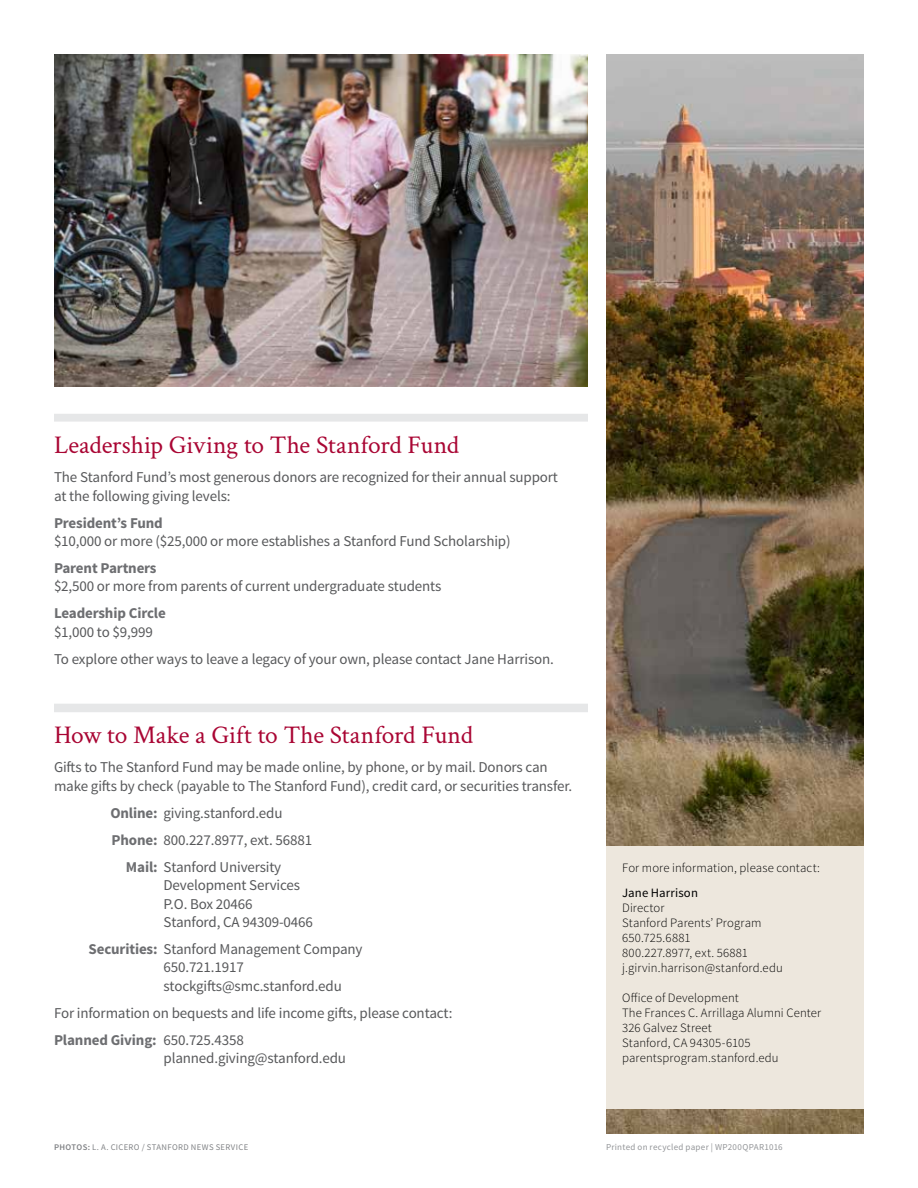
<style>
.page{position:relative;width:918px;height:1188px;background:#fff}
.page>*{position:absolute;margin:0;border:0;box-sizing:border-box;transform-origin:0 0}
.t1{font:25.5px "Crimson";letter-spacing:-.005em;color:#a90533}
.t2{font:15px/18.3px "Source Sans Pro";letter-spacing:-.01em;color:#58595b}
.t3{font:700 15px "Source Sans Pro";letter-spacing:-.01em;color:#6d6e71}
.t4{font:300 12.75px/15px "Source Sans Pro";letter-spacing:.01em;color:#000}
.t5{font:12.75px "Source Sans Pro";letter-spacing:.01em;color:#000}
.t6{font:9px "Source Sans Pro";letter-spacing:.03em;color:#939598}
.t7{font:8.7px "Source Sans Pro";letter-spacing:.04em;color:#808285}
.s1{font-weight:700;color:#6d6e71}
.s2{font-weight:600}
</style>
<div class="page">
<img style="left:606px;top:1109px;width:258px;height:25px">
<img style="left:606px;top:54px;width:258px;height:793px">
<svg style="left:54px;top:414px;width:534px;height:8px;background:#e7e8e9"></svg>
<div style="left:54px;top:704px;width:534px;height:8px;background:#e6e7e8"></div>
<div style="left:606px;top:847px;width:258px;height:262px;background:#ede7dd"></div>
<img style="left:54px;top:54px;width:534px;height:333px">
<h1 class="t1" style="left:54px;top:427px;width:407px">Leadership Giving to The Stanford Fund</h1>
<p class="t2" style="left:54px;top:468px;width:505px">The Stanford Fund’s most generous donors are recognized for their annual support at the following giving levels:</p>
<p class="t3" style="left:54px;top:513px;width:110px">President’s Fund</p>
<p class="t2" style="left:54px;top:532px;width:458px">$10,000 or more ($25,000 or more establishes a Stanford Fund Scholarship)</p>
<p class="t3" style="left:54px;top:558px;width:104px">Parent Partners</p>
<p class="t2" style="left:54px;top:578px;width:389px">$2,500 or more from parents of current undergraduate students</p>
<p class="t3" style="left:54px;top:604px;width:113px">Leadership Circle</p>
<p class="t2" style="left:54px;top:619px;width:501px;line-height:27px">$1,000 to $9,999<br>To explore other ways to leave a legacy of your own, please contact Jane Harrison.</p>
<h1 class="t1" style="left:54px;top:717px;width:421px">How to Make a Gift to The Stanford Fund</h1>
<p class="t2" style="left:54px;top:759px;width:520px">Gifts to The Stanford Fund may be made online, by phone, or by mail. Donors can make gifts by check (payable to The Stanford Fund), credit card, or securities transfer.</p>
<p class="t2" style="left:110px;top:804px;width:174px"><span class="s1">Online:</span> giving.stanford.edu</p>
<p class="t2" style="left:112px;top:831px;width:202px"><span class="s1">Phone:</span> 800.227.8977, ext. 56881</p>
<p class="t2" style="left:126px;top:858px;width:157px"><span class="s1">Mail:</span> Stanford University</p>
<p class="t2" style="left:163px;top:876px;width:151px">Development Services<br>P.O. Box 20466<br>Stanford, CA 94309-0466</p>
<p class="t2" style="left:164px;top:940px;width:201px;text-indent:-75px"><span class="s1">Securities:</span> Stanford Management Company<br>650.721.1917 stockgifts@smc.stanford.edu</p>
<p class="t2" style="left:54px;top:1000px;width:400px;line-height:27px">For information on bequests and life income gifts, please contact:<br><span class="s1">Planned Giving:</span> 650.725.4358</p>
<p class="t2" style="left:164px;top:1049px;width:184px">planned.giving@stanford.edu</p>
<p class="t4" style="left:622px;top:861px;width:199px">For more information, please contact:</p>
<p class="t5" style="left:622px;top:885px;width:77px">Jane Harrison</p>
<p class="t4" style="left:622px;top:901px;width:162px">Director<br>Stanford Parents’ Program<br>650.725.6881<br>800.227.8977, ext. 56881 j.girvin.harrison@stanford.edu</p>
<p class="t4" style="left:622px;top:991px;width:200px">Office of Development<br>The Frances C. Arrillaga Alumni Center<br>326 Galvez Street<br>Stanford, CA 94305-6105 parentsprogram.stanford.edu</p>
<p class="t7" style="left:54px;top:1142px;width:196px"><span class="s2">PHOTOS:</span> L. A. CICERO / STANFORD NEWS SERVICE</p>
<p class="t6" style="left:606px;top:1141px;width:178px">Printed on recycled paper | WP200QPAR1016</p>
</div>
